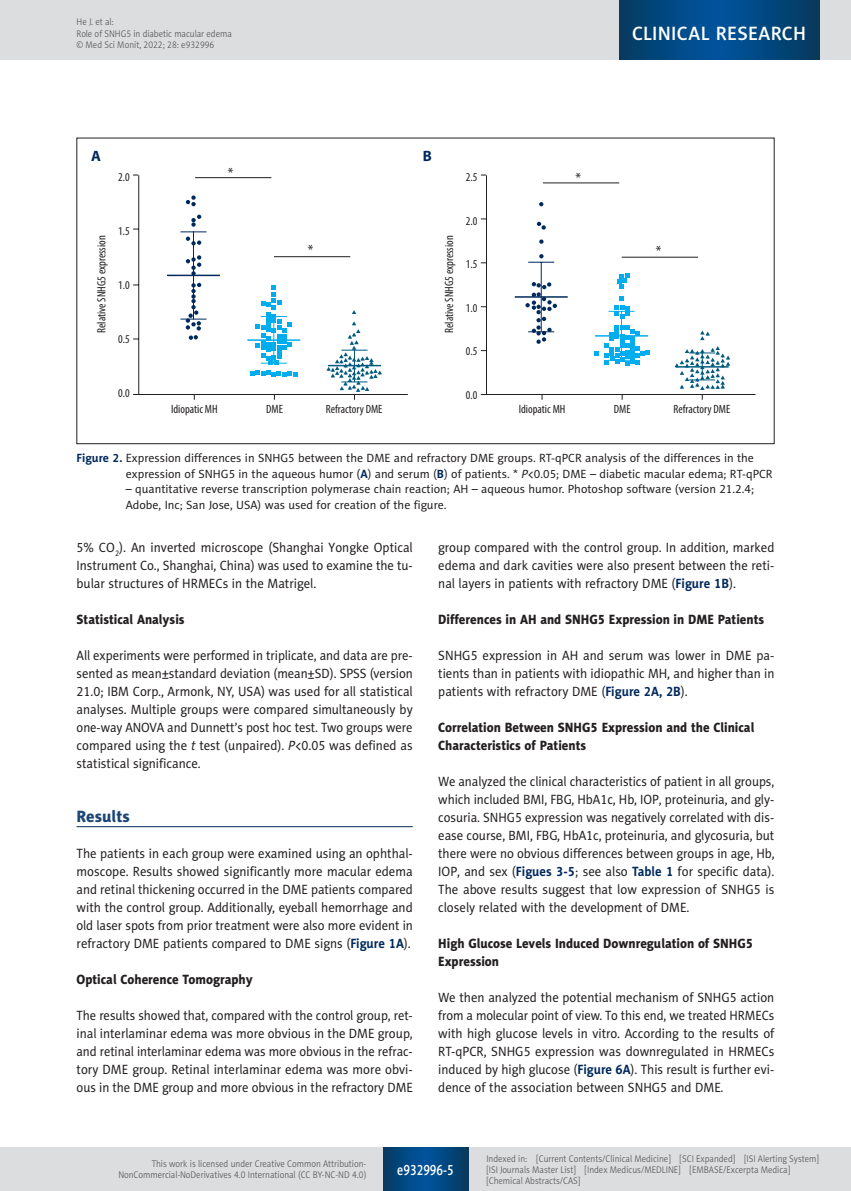
<style>
.page{position:relative;width:851px;height:1191px;background:#fff}
.page>*{position:absolute;margin:0;border:0;box-sizing:border-box;transform-origin:0 0}
.t1{font:19.5px "Naomi Sans EFN Medium";letter-spacing:.015em;color:#fff}
.MSM_Headline_1{font:16.5px "Naomi Sans EFN Heavy";color:#1a4574}
.t2{font:15px "Naomi Sans EFN Medium";color:#fff;scale:.8 1}
.t3{font:condensed 15px "Myriad Pro";color:#231f20}
.t4{font:700 15px "Myriad Pro";color:#00295c}
.MSM_Body{font:13.5px/18px "Naomi Sans EFN";color:#231f20;text-align:justify;scale:.95 1}
.MSM_Body-2{font:13.5px/18px "Naomi Sans EFN";color:#231f20;text-align:justify;scale:.94 1}
.MSM_Headline_2{font:13.5px/18px "Naomi Sans EFN Heavy";color:#231f20;scale:.95 1}
.MSM_Rycina_tytul{font:12px/15.8px "Naomi Sans EFN";color:#231f20}
.t5{font:condensed 12px "Myriad Pro";color:#231f20}
.t6{font:9.75px/11.2px "Naomi Sans EFN Light";color:#57585a;scale:.9 1}
.s1{font-weight:700;color:#00295c}
.s2{font-style:italic}
</style>
<div class="page">
<hr style="left:77px;top:826px;width:335px;height:1px;background:#00295c">
<hr style="left:138px;top:175px;width:1px;height:219px;background:#231f20">
<hr style="left:133px;top:394px;width:275px;height:1px;background:#231f20">
<hr style="left:167px;top:275px;width:53px;height:1px;background:#00295c">
<hr style="left:193px;top:232px;width:1px;height:87px;background:#00295c">
<hr style="left:247px;top:339px;width:53px;height:2px;background:#00aeef">
<svg style="left:186px;top:195px;width:10px;height:11px"></svg>
<svg style="left:180px;top:215px;width:26px;height:30px"></svg>
<svg style="left:186px;top:255px;width:15px;height:20px"></svg>
<svg style="left:180px;top:283px;width:26px;height:57px"></svg>
<svg style="left:250px;top:285px;width:47px;height:92px"></svg>
<svg style="left:352px;top:310px;width:4px;height:4px"></svg>
<svg style="left:326px;top:321px;width:56px;height:79px"></svg>
<hr style="left:195px;top:177px;width:76px;height:1px;background:#231f20">
<hr style="left:274px;top:256px;width:76px;height:1px;background:#231f20">
<hr style="left:486px;top:175px;width:1px;height:219px;background:#231f20">
<hr style="left:481px;top:394px;width:274px;height:1px;background:#231f20">
<hr style="left:514px;top:296px;width:53px;height:2px;background:#00295c">
<hr style="left:540px;top:262px;width:1px;height:70px;background:#00295c">
<hr style="left:595px;top:335px;width:53px;height:2px;background:#00aeef">
<hr style="left:621px;top:311px;width:1px;height:49px;background:#00aeef">
<svg style="left:539px;top:202px;width:4px;height:4px"></svg>
<svg style="left:536px;top:222px;width:9px;height:8px"></svg>
<svg style="left:539px;top:239px;width:4px;height:5px"></svg>
<svg style="left:528px;top:254px;width:26px;height:9px"></svg>
<svg style="left:525px;top:282px;width:32px;height:62px"></svg>
<svg style="left:617px;top:273px;width:12px;height:16px"></svg>
<svg style="left:594px;top:351px;width:4px;height:4px"></svg>
<svg style="left:608px;top:297px;width:26px;height:22px"></svg>
<svg style="left:604px;top:325px;width:45px;height:40px"></svg>
<svg style="left:700px;top:330px;width:9px;height:10px"></svg>
<svg style="left:674px;top:346px;width:56px;height:54px"></svg>
<hr style="left:543px;top:182px;width:76px;height:1px;background:#231f20">
<hr style="left:621px;top:257px;width:77px;height:1px;background:#231f20">
<div style="left:0;top:1148px;width:850px;height:43px;background:#dcdddf"></div>
<svg style="left:383px;top:1147px;width:85px;height:43px;background:#02477e"></svg>
<div style="left:0;top:0;width:850px;height:60px;background:#dcdddf"></div>
<svg style="left:619px;top:0;width:200px;height:60px;background:#02477e"></svg>
<p class="t6" style="left:77px;top:16px;width:174px">He J. et al:<br>Role of SNHG5 in diabetic macular edema © Med Sci Monit, 2022; 28: e932996</p>
<h1 class="t1" style="left:632px;top:22px;width:175px">CLINICAL RESEARCH</h1>
<p class="t4" style="left:91px;top:147px;width:11px">A</p>
<p class="t4" style="left:423px;top:147px;width:11px">B</p>
<p class="t5" style="left:118px;top:170px;width:13px">2.0</p>
<p class="t5" style="left:94px;top:333px;width:99px;rotate:-90deg">Relative SNHG5 expression</p>
<p class="t5" style="left:118px;top:224px;width:13px">1.5</p>
<p class="t5" style="left:118px;top:278px;width:13px">1.0</p>
<p class="t5" style="left:118px;top:332px;width:13px">0.5</p>
<p class="t5" style="left:118px;top:386px;width:13px">0.0</p>
<p class="t3" style="left:228px;top:164px;width:7px">*</p>
<p class="t3" style="left:308px;top:241px;width:7px">*</p>
<p class="t5" style="left:171px;top:402px;width:48px">Idiopatic MH</p>
<p class="t5" style="left:266px;top:402px;width:18px">DME</p>
<p class="t5" style="left:326px;top:402px;width:58px">Refractory DME</p>
<p class="t5" style="left:442px;top:333px;width:99px;rotate:-90deg">Relative SNHG5 expression</p>
<p class="t5" style="left:466px;top:170px;width:13px">2.5</p>
<p class="t5" style="left:466px;top:213px;width:13px">2.0</p>
<p class="t5" style="left:466px;top:257px;width:13px">1.5</p>
<p class="t5" style="left:466px;top:300px;width:13px">1.0</p>
<p class="t5" style="left:466px;top:344px;width:13px">0.5</p>
<p class="t5" style="left:466px;top:387px;width:13px">0.0</p>
<p class="t3" style="left:575px;top:169px;width:7px">*</p>
<p class="t3" style="left:655px;top:242px;width:7px">*</p>
<p class="t5" style="left:518px;top:402px;width:48px">Idiopatic MH</p>
<p class="t5" style="left:614px;top:402px;width:18px">DME</p>
<p class="t5" style="left:673px;top:402px;width:58px">Refractory DME</p>
<p class="MSM_Rycina_tytul" style="left:126px;top:450px;width:648px;text-indent:-49px"><span class="s1">Figure 2.</span> Expression differences in SNHG5 between the DME and refractory DME groups. RT-qPCR analysis of the differences in the expression of SNHG5 in the aqueous humor (<span class="s1">A</span>) and serum (<span class="s1">B</span>) of patients. * <span class="s2">P</span>&lt;0.05; DME – diabetic macular edema; RT-qPCR</p>
<p class="MSM_Rycina_tytul" style="left:126px;top:481px;width:629px">– quantitative reverse transcription polymerase chain reaction; AH – aqueous humor. Photoshop software (version 21.2.4;<br>Adobe, Inc; San Jose, USA) was used for creation of the figure.</p>
<p class="MSM_Body" style="left:77px;top:538px;width:355px">5% CO<sub>2</sub>). An inverted microscope (Shanghai Yongke Optical Instrument Co., Shanghai, China) was used to examine the tu&shy;bular structures of HRMECs in the Matrigel.</p>
<p class="MSM_Headline_2" style="left:77px;top:610px;width:115px">Statistical Analysis</p>
<p class="MSM_Body-2" style="left:77px;top:646px;width:359px">All experiments were performed in triplicate, and data are pre&shy;sented as mean±standard deviation (mean±SD). SPSS (version 21.0; IBM Corp., Armonk, NY, USA) was used for all statistical analyses. Multiple groups were compared simultaneously by one-way ANOVA and Dunnett’s post hoc test. Two groups were compared using the <span class="s2">t</span> test (unpaired). <span class="s2">P</span>&lt;0.05 was defined as statistical significance.</p>
<p class="MSM_Headline_1" style="left:77px;top:806px;width:55px">Results</p>
<p class="MSM_Body" style="left:77px;top:844px;width:355px">The patients in each group were examined using an ophthal&shy;moscope. Results showed significantly more macular edema and retinal thickening occurred in the DME patients compared with the control group. Additionally, eyeball hemorrhage and old laser spots from prior treatment were also more evident in refractory DME patients compared to DME signs (<span class="s1">Figure 1A</span>).</p>
<p class="MSM_Headline_2" style="left:77px;top:970px;width:187px">Optical Coherence Tomography</p>
<p class="MSM_Body-2" style="left:77px;top:1006px;width:359px">The results showed that, compared with the control group, ret&shy;inal interlaminar edema was more obvious in the DME group, and retinal interlaminar edema was more obvious in the refrac&shy;tory DME group. Retinal interlaminar edema was more obvi&shy;ous in the DME group and more obvious in the refractory DME</p>
<p class="MSM_Body" style="left:438px;top:538px;width:355px">group compared with the control group. In addition, marked edema and dark cavities were also present between the reti&shy;nal layers in patients with refractory DME (<span class="s1">Figure 1B</span>).</p>
<p class="MSM_Headline_2" style="left:438px;top:610px;width:344px">Differences in AH and SNHG5 Expression in DME Patients</p>
<p class="MSM_Body" style="left:438px;top:646px;width:355px">SNHG5 expression in AH and serum was lower in DME pa&shy;tients than in patients with idiopathic MH, and higher than in patients with refractory DME (<span class="s1">Figure 2A, 2B</span>).</p>
<p class="MSM_Headline_2" style="left:438px;top:718px;width:334px">Correlation Between SNHG5 Expression and the Clinical<br>Characteristics of Patients</p>
<p class="MSM_Body-2" style="left:438px;top:772px;width:359px">We analyzed the clinical characteristics of patient in all groups, which included BMI, FBG, HbA1c, Hb, IOP, proteinuria, and gly&shy;cosuria. SNHG5 expression was negatively correlated with dis&shy;ease course, BMI, FBG, HbA1c, proteinuria, and glycosuria, but there were no obvious differences between groups in age, Hb, IOP, and sex (<span class="s1">Figues 3-5</span>; see also <span class="s1">Table 1</span> for specific data).<br>The above results suggest that low expression of SNHG5 is closely related with the development of DME.</p>
<p class="MSM_Headline_2" style="left:438px;top:934px;width:333px">High Glucose Levels Induced Downregulation of SNHG5<br>Expression</p>
<p class="MSM_Body" style="left:438px;top:988px;width:355px">We then analyzed the potential mechanism of SNHG5 action from a molecular point of view. To this end, we treated HRMECs with high glucose levels in vitro. According to the results of RT-qPCR, SNHG5 expression was downregulated in HRMECs induced by high glucose (<span class="s1">Figure 6A</span>). This result is further evi&shy;dence of the association between SNHG5 and DME.</p>
<p class="t6" style="left:118px;top:1158px;width:277px;text-align:right">This work is licensed under Creative Common Attribution-<br>NonCommercial-NoDerivatives 4.0 International (CC BY-NC-ND 4.0)</p>
<p class="t2" style="left:397px;top:1160px;width:72px">e932996-5</p>
<p class="t6" style="left:486px;top:1152px;width:371px">Indexed in: [Current Contents/Clinical Medicine] [SCI Expanded] [ISI Alerting System] [ISI Journals Master List] [Index Medicus/MEDLINE] [EMBASE/Excerpta Medica] [Chemical Abstracts/CAS]</p>
</div>
